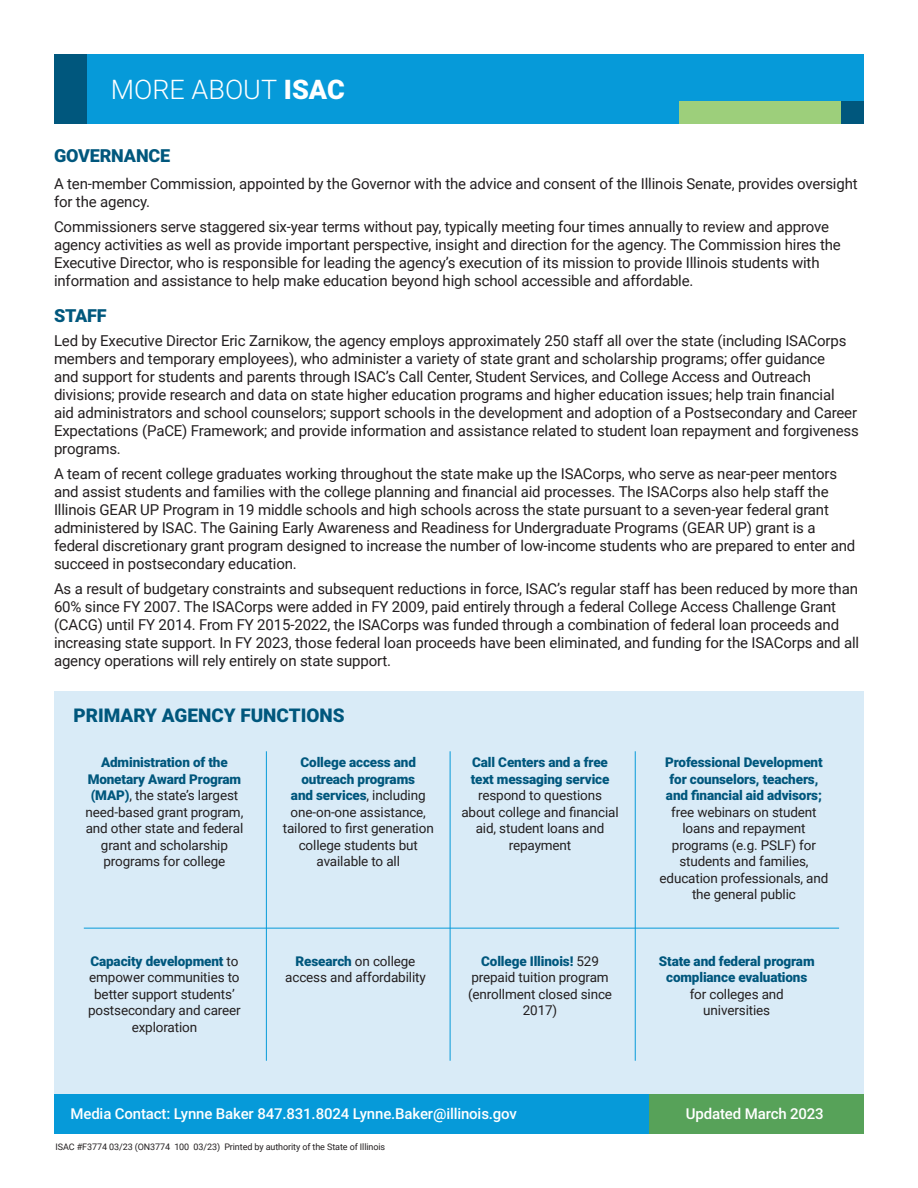
<style>
.page{position:relative;width:918px;height:1188px;background:#fff}
.page>*{position:absolute;margin:0;border:0;box-sizing:border-box;transform-origin:0 0}
.t1{font:300 27px "Roboto";color:#fff}
.t2{font:900 18.9px "Roboto";color:#00577d}
.t3{font:900 18px "Roboto";letter-spacing:-.01em;color:#00577d}
.t4{font:15px/18px "Roboto";letter-spacing:-.01em;color:#231f20}
.t5{font:500 15px "Roboto";letter-spacing:-.01em;color:#fff}
.t6{font:13.5px/16.5px "Roboto";letter-spacing:-.01em;color:#231f20;text-align:center}
.t7{font:900 13.5px/16.5px "Roboto";letter-spacing:-.01em;color:#00577d;text-align:center}
.t8{font:9px "Roboto";letter-spacing:-.01em;color:#231f20}
.s1{font-weight:900}
.s2{font-weight:900;color:#00577d}
.s3{font-weight:400;color:#231f20}
</style>
<div class="page">
<div style="left:54px;top:1094px;width:810px;height:40px;background:#069ad9"></div>
<div style="left:54px;top:54px;width:810px;height:70px;background:#069ad9"></div>
<div style="left:679px;top:102px;width:185px;height:22px;background:#9dcf7b"></div>
<div style="left:54px;top:54px;width:33px;height:70px;background:#00577d"></div>
<div style="left:842px;top:101px;width:22px;height:23px;background:#00577d"></div>
<div style="left:649px;top:1094px;width:215px;height:40px;background:#57a259"></div>
<div style="left:54px;top:691px;width:810px;height:403px;background:#d9ebf7"></div>
<hr style="left:84px;top:928px;width:755px;height:1px;background:#069ad9">
<hr style="left:266px;top:751px;width:1px;height:310px;background:#069ad9">
<hr style="left:450px;top:751px;width:1px;height:310px;background:#069ad9">
<hr style="left:635px;top:751px;width:1px;height:310px;background:#069ad9">
<p class="t1" style="left:111px;top:71px;width:235px">MORE ABOUT <span class="s1">ISAC</span></p>
<p class="t3" style="left:54px;top:143px;width:118px">GOVERNANCE</p>
<p class="t4" style="left:54px;top:174px;width:805px">A ten-member Commission, appointed by the Governor with the advice and consent of the Illinois Senate, provides oversight for the agency.</p>
<p class="t4" style="left:54px;top:217px;width:788px">Commissioners serve staggered six-year terms without pay, typically meeting four times annually to review and approve agency activities as well as provide important perspective, insight and direction for the agency. The Commission hires the Executive Director, who is responsible for leading the agency’s execution of its mission to provide Illinois students with information and assistance to help make education beyond high school accessible and affordable.</p>
<p class="t3" style="left:54px;top:303px;width:54px">STAFF</p>
<p class="t4" style="left:54px;top:332px;width:806px">Led by Executive Director Eric Zarnikow, the agency employs approximately 250 staff all over the state (including ISACorps members and temporary employees), who administer a variety of state grant and scholarship programs; offer guidance<br>and support for students and parents through ISAC’s Call Center, Student Services, and College Access and Outreach divisions; provide research and data on state higher education programs and higher education issues; help train financial<br>aid administrators and school counselors; support schools in the development and adoption of a Postsecondary and Career Expectations (PaCE) Framework; and provide information and assistance related to student loan repayment and forgiveness programs.</p>
<p class="t4" style="left:54px;top:464px;width:803px">A team of recent college graduates working throughout the state make up the ISACorps, who serve as near-peer mentors and assist students and families with the college planning and financial aid processes. The ISACorps also help staff the Illinois GEAR UP Program in 19 middle schools and high schools across the state pursuant to a seven-year federal grant administered by ISAC. The Gaining Early Awareness and Readiness for Undergraduate Programs (GEAR UP) grant is a federal discretionary grant program designed to increase the number of low-income students who are prepared to enter and succeed in postsecondary education.</p>
<p class="t4" style="left:54px;top:579px;width:807px">As a result of budgetary constraints and subsequent reductions in force, ISAC’s regular staff has been reduced by more than 60% since FY 2007. The ISACorps were added in FY 2009, paid entirely through a federal College Access Challenge Grant (CACG) until FY 2014. From FY 2015-2022, the ISACorps was funded through a combination of federal loan proceeds and increasing state support. In FY 2023, those federal loan proceeds have been eliminated, and funding for the ISACorps and all agency operations will rely entirely on state support.</p>
<p class="t2" style="left:73px;top:702px;width:273px">PRIMARY AGENCY FUNCTIONS</p>
<p class="t6" style="left:86px;top:754px;width:159px"><span class="s2">Administration of the<br>Monetary Award Program (MAP)</span>, the state’s largest need-based grant program, and other state and federal grant and scholarship programs for college</p>
<p class="t6" style="left:283px;top:754px;width:152px"><span class="s2">College access and outreach programs<br>and services</span>, including one-on-one assistance, tailored to first generation college students but available to all</p>
<p class="t6" style="left:461px;top:754px;width:159px"><span class="s2">Call Centers and a free text messaging service </span>respond to questions about college and financial aid, student loans and repayment</p>
<p class="t6" style="left:660px;top:754px;width:170px"><span class="s2">Professional Development for counselors, teachers, and financial aid advisors; </span>free webinars on student loans and repayment programs (e.g. PSLF) for students and families, education professionals, and the general public</p>
<p class="t6" style="left:88px;top:952px;width:154px"><span class="s2">Capacity development</span> to empower communities to better support students’ postsecondary and career exploration</p>
<p class="t7" style="left:659px;top:952px;width:157px">State and federal program compliance evaluations <span class="s3">for colleges and universities</span></p>
<p class="t6" style="left:285px;top:952px;width:142px"><span class="s2">Research</span> on college access and affordability</p>
<p class="t6" style="left:468px;top:952px;width:146px"><span class="s2">College Illinois!</span> 529 prepaid tuition program (enrollment closed since<br>2017)</p>
<p class="t5" style="left:70px;top:1103px;width:448px">Media Contact: Lynne Baker 847.831.8024 Lynne.Baker@illinois.gov</p>
<p class="t8" style="left:56px;top:1140px;width:331px">ISAC #F3774 03/23 (ON3774 100 03/23) Printed by authority of the State of Illinois</p>
<p class="t5" style="left:686px;top:1103px;width:139px">Updated March 2023</p>
</div>
